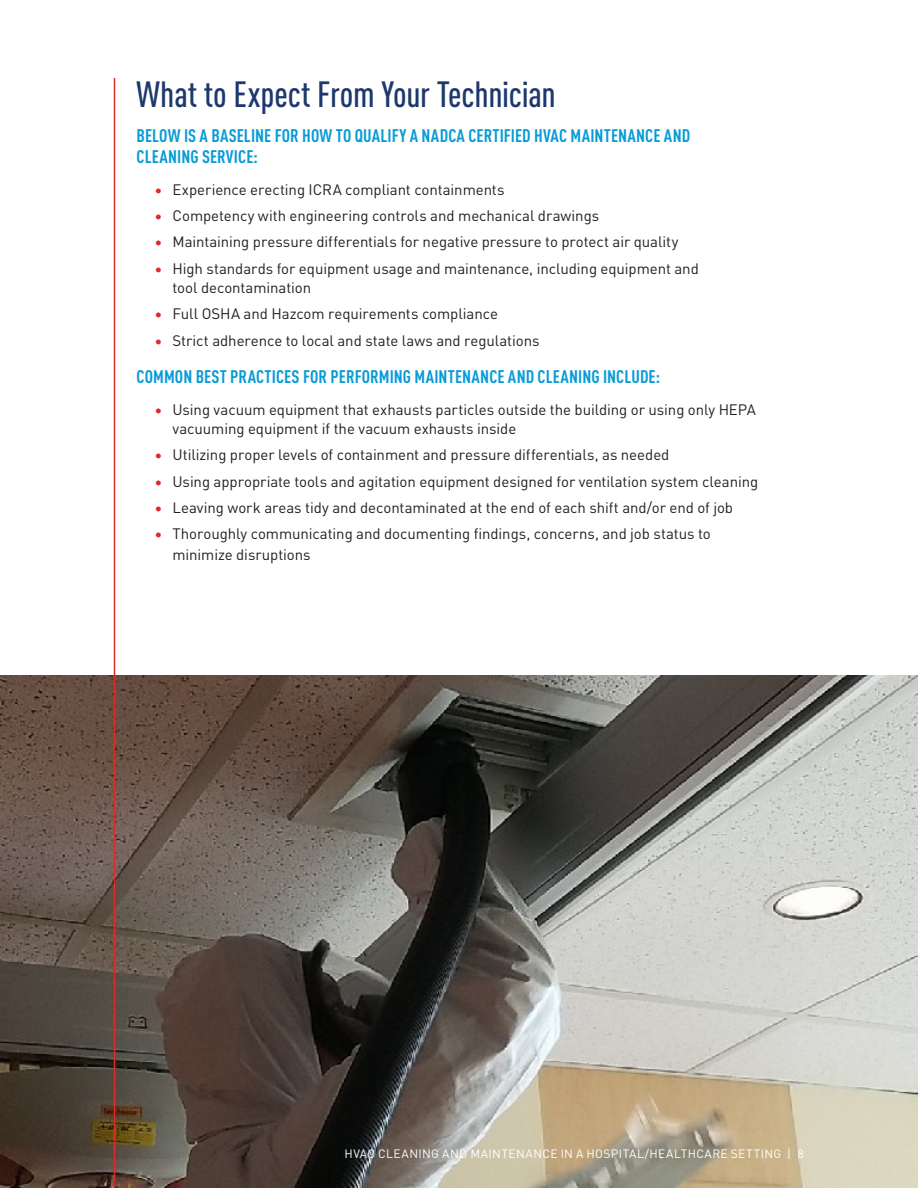
<style>
.page{position:relative;width:918px;height:1188px;background:#fff}
.page>*{position:absolute;margin:0;border:0;box-sizing:border-box;transform-origin:0 0}
.t1{font:500 condensed 36px "DIN Pro";letter-spacing:-.005em;color:#1d386d}
.t2{font:700 condensed 18px/21.6px "DIN Pro";letter-spacing:.005em;color:#089bd7}
.t3{font:15px/19.5px "DIN Pro";letter-spacing:-.005em;color:#231f20}
.t4{font:12px "DINOT";letter-spacing:.035em;color:#fff}
.s1{color:#de2b26}
</style>
<div class="page">
<img style="left:0;top:675px;width:918px;height:513px">
<hr style="left:114px;top:78px;width:1px;height:1110px;background:#de2b26">
<h1 class="t1" style="left:136px;top:68px;width:421px">What to Expect From Your Technician</h1>
<p class="t2" style="left:137px;top:123px;width:555px">BELOW IS A BASELINE FOR HOW TO QUALIFY A NADCA CERTIFIED HVAC MAINTENANCE AND<br>CLEANING SERVICE:</p>
<p class="t3" style="left:154px;top:179px;width:352px"><span class="s1">•</span> Experience erecting ICRA compliant containments</p>
<p class="t3" style="left:154px;top:205px;width:446px"><span class="s1">•</span> Competency with engineering controls and mechanical drawings</p>
<p class="t3" style="left:155px;top:231px;width:525px"><span class="s1">•</span> Maintaining pressure differentials for negative pressure to protect air quality</p>
<p class="t3" style="left:173px;top:257px;width:528px;text-indent:-18px"><span class="s1">•</span> High standards for equipment usage and maintenance, including equipment and tool decontamination</p>
<p class="t3" style="left:155px;top:303px;width:345px"><span class="s1">•</span> Full OSHA and Hazcom requirements compliance</p>
<p class="t3" style="left:154px;top:329px;width:387px"><span class="s1">•</span> Strict adherence to local and state laws and regulations</p>
<p class="t2" style="left:137px;top:365px;width:525px">COMMON BEST PRACTICES FOR PERFORMING MAINTENANCE AND CLEANING INCLUDE:</p>
<p class="t3" style="left:173px;top:398px;width:585px;text-indent:-18px"><span class="s1">•</span> Using vacuum equipment that exhausts particles outside the building or using only HEPA vacuuming equipment if the vacuum exhausts inside</p>
<p class="t3" style="left:155px;top:444px;width:516px"><span class="s1">•</span> Utilizing proper levels of containment and pressure differentials, as needed</p>
<p class="t3" style="left:155px;top:470px;width:605px"><span class="s1">•</span> Using appropriate tools and agitation equipment designed for ventilation system cleaning</p>
<p class="t3" style="left:154px;top:497px;width:580px"><span class="s1">•</span> Leaving work areas tidy and decontaminated at the end of each shift and/or end of job</p>
<p class="t3" style="left:173px;top:522px;width:540px;line-height:21px;text-indent:-18px"><span class="s1">•</span> Thoroughly communicating and documenting findings, concerns, and job status to minimize disruptions</p>
<p class="t4" style="left:344px;top:1145px;width:461px">HVAC CLEANING AND MAINTENANCE IN A HOSPITAL/HEALTHCARE SETTING | 8</p>
</div>
